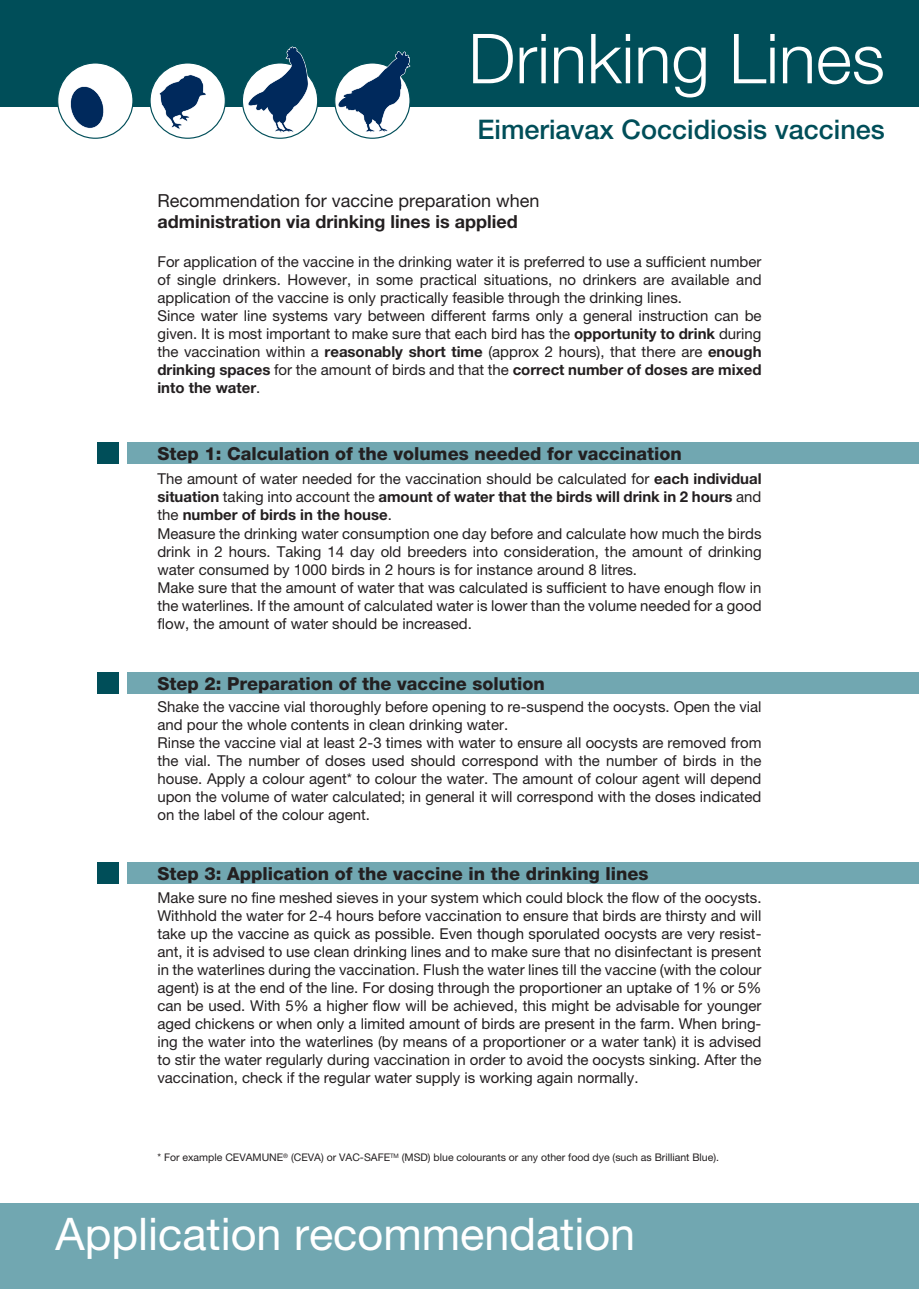
<style>
.page{position:relative;width:919px;height:1289px;background:#fff}
.page>*{position:absolute;margin:0;border:0;box-sizing:border-box;transform-origin:0 0}
.t1{font:300 69px "Helvetica Neue";color:#fff}
.t2{font:45px "Helvetica Neue";color:#fff}
.t3{font:500 27px "Helvetica Neue";color:#004e59}
.t4{font:800 18px "Helvetica Neue";color:#231f20}
.t5{font:18px "Helvetica Neue";color:#231f20}
.t6{font:700 18px "Helvetica Neue";color:#231f20}
.t7{font:15px/18px "Helvetica Neue";color:#231f20}
.t8{font:10.5px "Helvetica Neue";color:#231f20}
.s1{font-weight:700}
</style>
<div class="page">
<div style="left:0;top:0;width:918px;height:106px;background:#004e59"></div>
<div style="left:0;top:1203px;width:918px;height:85px;background:#71a7b1"></div>
<div style="left:98px;top:442px;width:21px;height:21px;background:#004e59"></div>
<div style="left:128px;top:442px;width:790px;height:21px;background:#71a7b1"></div>
<div style="left:98px;top:672px;width:21px;height:22px;background:#004e59"></div>
<div style="left:128px;top:672px;width:790px;height:22px;background:#71a7b1"></div>
<div style="left:98px;top:862px;width:21px;height:21px;background:#004e59"></div>
<div style="left:128px;top:862px;width:790px;height:21px;background:#71a7b1"></div>
<svg style="left:242px;top:63px;width:75px;height:75px"></svg>
<svg style="left:335px;top:63px;width:75px;height:75px"></svg>
<div style="left:58px;top:63px;width:75px;height:75px;background:#fff;border-radius:50%"></div>
<div style="left:57px;top:62px;width:76px;height:77px;border:1px solid #004e59;border-radius:50%"></div>
<div style="left:150px;top:63px;width:75px;height:75px;background:#fff;border-radius:50%"></div>
<div style="left:149px;top:62px;width:77px;height:77px;border:1px solid #004e59;border-radius:50%"></div>
<svg style="left:159px;top:74px;width:47px;height:55px"></svg>
<svg style="left:337px;top:51px;width:73px;height:82px"></svg>
<svg style="left:246px;top:47px;width:63px;height:87px"></svg>
<svg style="left:69px;top:86px;width:35px;height:44px"></svg>
<h1 class="t1" style="left:468px;top:17px;width:418px">Drinking Lines</h1>
<h3 class="t3" style="left:477px;top:113px;width:409px">Eimeriavax Coccidiosis vaccines</h3>
<p class="t5" style="left:157px;top:190px;width:383px">Recommendation for vaccine preparation when</p>
<p class="t6" style="left:157px;top:211px;width:362px">administration via drinking lines is applied</p>
<p class="t7" style="left:157px;top:252px;width:605px">For application of the vaccine in the drinking water it is preferred to use a sufficient number of single drinkers. However, in some practical situations, no drinkers are available and application of the vaccine is only practically feasible through the drinking lines.<br>Since water line systems vary between different farms only a general instruction can be given. It is most important to make sure that each bird has the <span class="s1">opportunity to drink</span> during the vaccination within a <span class="s1">reasonably short time</span> (approx 2 hours), that there are <span class="s1">enough drinking spaces</span> for the amount of birds and that the <span class="s1">correct number of doses are mixed into the water</span>.</p>
<p class="t4" style="left:157px;top:443px;width:526px">Step 1: Calculation of the volumes needed for vaccination</p>
<p class="t7" style="left:157px;top:470px;width:605px">The amount of water needed for the vaccination should be calculated for <span class="s1">each individual situation</span> taking into account the <span class="s1">amount of water that the birds will drink in 2 hours</span> and the <span class="s1">number of birds in the house</span>.<br>Measure the drinking water consumption one day before and calculate how much the birds drink in 2 hours. Taking 14 day old breeders into consideration, the amount of drinking water consumed by 1000 birds in 2 hours is for instance around 8 litres.<br>Make sure that the amount of water that was calculated is sufficient to have enough flow in the waterlines. If the amount of calculated water is lower than the volume needed for a good flow, the amount of water should be increased.</p>
<p class="t4" style="left:157px;top:673px;width:389px">Step 2: Preparation of the vaccine solution</p>
<p class="t7" style="left:157px;top:697px;width:605px">Shake the vaccine vial thoroughly before opening to re-suspend the oocysts. Open the vial and pour the whole contents in clean drinking water.<br>Rinse the vaccine vial at least 2-3 times with water to ensure all oocysts are removed from the vial. The number of doses used should correspond with the number of birds in the house. Apply a colour agent* to colour the water. The amount of colour agent will depend upon the volume of water calculated; in general it will correspond with the doses indicated on the label of the colour agent.</p>
<p class="t4" style="left:157px;top:862px;width:492px">Step 3: Application of the vaccine in the drinking lines</p>
<p class="t7" style="left:157px;top:888px;width:605px;text-align:justify">Make sure no fine meshed sieves in your system which could block the flow of the oocysts.<br>Withhold the water for 2-4 hours before vaccination to ensure that birds are thirsty and will take up the vaccine as quick as possible. Even though sporulated oocysts are very resist&shy;ant, it is advised to use clean drinking lines and to make sure that no disinfectant is present in the waterlines during the vaccination. Flush the water lines till the vaccine (with the colour agent) is at the end of the line. For dosing through the proportioner an uptake of 1% or 5% can be used. With 5% a higher flow will be achieved, this might be advisable for younger aged chickens or when only a limited amount of birds are present in the farm. When bring&shy;ing the water into the waterlines (by means of a proportioner or a water tank) it is advised to stir the water regularly during vaccination in order to avoid the oocysts sinking. After the vaccination, check if the regular water supply is working again normally.</p>
<p class="t8" style="left:157px;top:1151px;width:563px">* For example CEVAMUNE<sup>®</sup> (CEVA) or VAC-SAFE<sup>TM</sup> (MSD) blue colourants or any other food dye (such as Brilliant Blue).</p>
<h2 class="t2" style="left:56px;top:1206px;width:581px">Application recommendation</h2>
</div>
